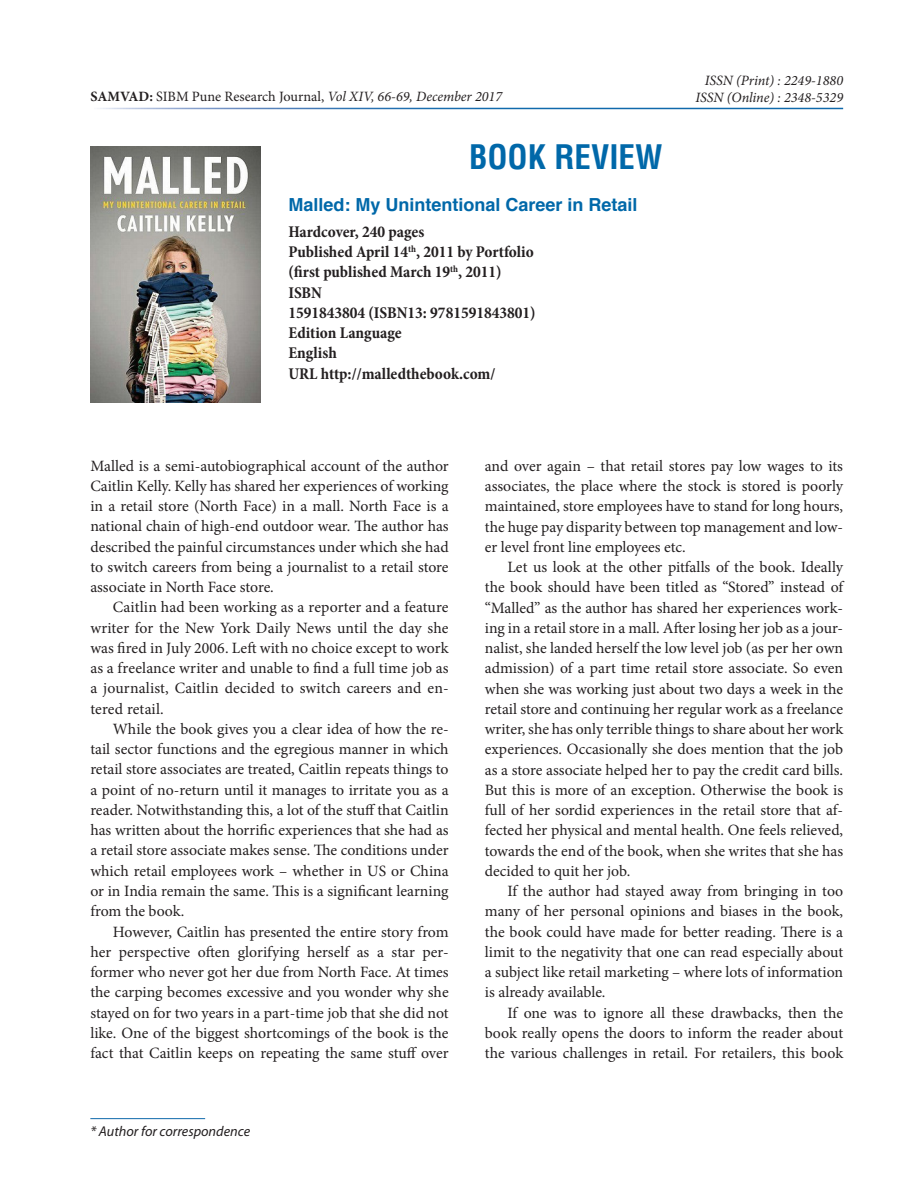
<style>
.page{position:relative;width:918px;height:1188px;background:#fff}
.page>*{position:absolute;margin:0;border:0;box-sizing:border-box;transform-origin:0 0}
.t1{font:700 condensed 33px "Helvetica LT Std";color:#0068a9}
.t2{font:700 18px "Helvetica";color:#0068a9}
.t3{font:700 condensed 16.5px/20.2px "Minion Pro";color:#231f20}
.t4{font:15.75px/20.2px "Minion Pro";color:#231f20;text-align:justify}
.t5{font:italic 14.25px/17.1px "Minion Pro";color:#231f20;text-align:right}
.t6{font:italic 14.25px "Myriad Pro";color:#231f20}
.s1{font-weight:700;font-style:normal}
.s2{font-style:normal}
</style>
<div class="page">
<hr style="left:90px;top:1118px;width:115px;height:1px;background:#0f69ab">
<img style="left:90px;top:146px;width:170px;height:257px">
<p class="t5" style="left:90px;top:88px;width:413px"><span class="s1">SAMVAD:</span> <span class="s2">SIBM Pune Research Journal,</span> Vol XIV, 66-69, December 2017</p>
<h1 class="t1" style="left:469px;top:137px;width:195px">BOOK REVIEW</h1>
<p class="t2" style="left:288px;top:193px;width:351px">Malled: My Unintentional Career in Retail</p>
<p class="t3" style="left:288px;top:221px;width:249px">Hardcover, 240 pages<br>Published April 14<sup>th</sup>, 2011 by Portfolio (first published March 19<sup>th</sup>, 2011)<br>ISBN<br>1591843804 (ISBN13: 9781591843801)<br>Edition Language<br>English<br>URL http://malledthebook.com/</p>
<p class="t5" style="left:695px;top:71px;width:149px">ISSN (Print) : 2249-1880<br>ISSN (Online) : 2348-5329</p>
<p class="t4" style="left:90px;top:456px;width:360px">Malled is a semi-autobiographical account of the author Caitlin Kelly. Kelly has shared her experiences of working in a retail store (North Face) in a mall. North Face is a national chain of high-end outdoor wear. The author has described the painful circumstances under which she had to switch careers from being a journalist to a retail store associate in North Face store.</p>
<p class="t4" style="left:90px;top:597px;width:360px;text-indent:23px">Caitlin had been working as a reporter and a feature writer for the New York Daily News until the day she was fired in July 2006. Left with no choice except to work as a freelance writer and unable to find a full time job as a journalist, Caitlin decided to switch careers and en&shy;tered retail.</p>
<p class="t4" style="left:90px;top:719px;width:360px;text-indent:23px">While the book gives you a clear idea of how the re&shy;tail sector functions and the egregious manner in which retail store associates are treated, Caitlin repeats things to a point of no-return until it manages to irritate you as a reader. Notwithstanding this, a lot of the stuff that Caitlin has written about the horrific experiences that she had as a retail store associate makes sense. The conditions under which retail employees work – whether in US or China or in India remain the same. This is a significant learning from the book.</p>
<p class="t4" style="left:90px;top:921px;width:360px;text-indent:23px">However, Caitlin has presented the entire story from her perspective often glorifying herself as a star per&shy;former who never got her due from North Face. At times the carping becomes excessive and you wonder why she stayed on for two years in a part-time job that she did not like. One of the biggest shortcomings of the book is the fact that Caitlin keeps on repeating the same stuff over</p>
<p class="t6" style="left:90px;top:1122px;width:161px">* Author for correspondence</p>
<p class="t4" style="left:485px;top:456px;width:360px">and over again – that retail stores pay low wages to its associates, the place where the stock is stored is poorly maintained, store employees have to stand for long hours, the huge pay disparity between top management and low&shy;er level front line employees etc.</p>
<p class="t4" style="left:485px;top:557px;width:360px;text-indent:23px">Let us look at the other pitfalls of the book. Ideally the book should have been titled as “Stored” instead of “Malled” as the author has shared her experiences work&shy;ing in a retail store in a mall. After losing her job as a jour&shy;nalist, she landed herself the low level job (as per her own admission) of a part time retail store associate. So even when she was working just about two days a week in the retail store and continuing her regular work as a freelance writer, she has only terrible things to share about her work experiences. Occasionally she does mention that the job as a store associate helped her to pay the credit card bills.<br>But this is more of an exception. Otherwise the book is full of her sordid experiences in the retail store that af&shy;fected her physical and mental health. One feels relieved, towards the end of the book, when she writes that she has decided to quit her job.</p>
<p class="t4" style="left:485px;top:881px;width:360px;text-indent:23px">If the author had stayed away from bringing in too many of her personal opinions and biases in the book, the book could have made for better reading. There is a limit to the negativity that one can read especially about a subject like retail marketing – where lots of information is already available.</p>
<p class="t4" style="left:485px;top:1003px;width:360px;text-indent:23px">If one was to ignore all these drawbacks, then the book really opens the doors to inform the reader about the various challenges in retail. For retailers, this book</p>
</div>
